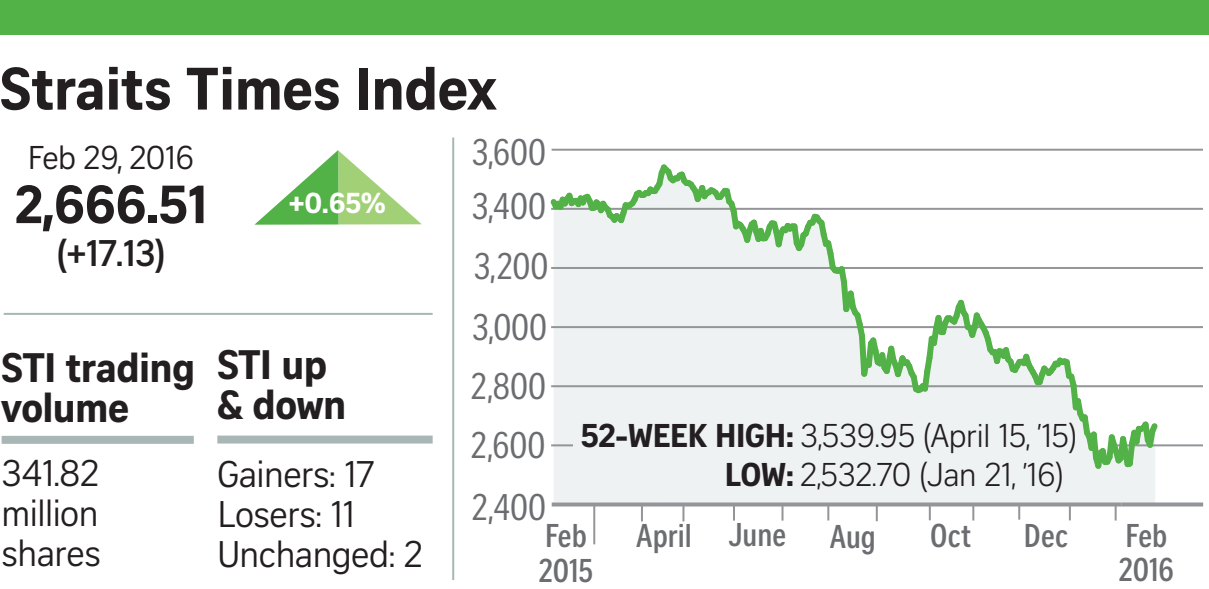
<style>
.page{position:relative;width:1209px;height:589px;background:#fff}
.page>*{position:absolute;margin:0;border:0;box-sizing:border-box;transform-origin:0 0}
.t1{font:700 58px "Curator Serp Text";letter-spacing:-.01em;color:#231f20}
.t2{font:700 52px "Curator Serp Text";color:#231f20}
.t3{font:700 40px/40px "Curator Serp Text";letter-spacing:-.015em;color:#231f20}
.t4{font:36px/40px "Curator Serp Text";letter-spacing:-.015em;color:#231f20;text-align:justify}
.t5{font:36px "Curator Head Cond ST Regular";color:#6c6d70}
.t6{font:700 36px "Curator Head ST Semi";color:#231f20}
.t7{font:32px/38.8px "Curator Head ST Light";letter-spacing:-.01em;color:#231f20}
.t8{font:700 32px/34px "Curator Head Cond ST Semi";color:#6c6d70}
.t9{font:32px "Curator Serp Text";letter-spacing:-.015em;color:#231f20}
.t10{font:700 28px "Curator Serp Text";color:#fff}
.s1{font-family:"Curator Serp Text";font-weight:700}
</style>
<div class="page">
<svg style="left:254px;top:150px;width:168px;height:75px"></svg>
<div style="left:554px;top:473px;width:601px;height:29px;background:#eff2f3"></div>
<div style="left:2px;top:436px;width:192px;height:8px;background:#a8b7b6"></div>
<div style="left:217px;top:435px;width:215px;height:8px;background:#a8b7b6"></div>
<hr style="left:4px;top:313px;width:428px;height:2px;background:#a8b7b6">
<hr style="left:452px;top:137px;width:2px;height:443px;background:#a8b7b6">
<hr style="left:551px;top:385px;width:651px;height:2px;background:#939598">
<hr style="left:551px;top:326px;width:651px;height:2px;background:#939598">
<hr style="left:551px;top:149px;width:651px;height:2px;background:#939598">
<hr style="left:551px;top:267px;width:651px;height:2px;background:#939598">
<hr style="left:551px;top:208px;width:651px;height:2px;background:#939598">
<div style="left:0;top:0;width:1208px;height:34px;background:#52b147"></div>
<svg style="left:551px;top:502px;width:652px;height:4px;background:#9ea0a3"></svg>
<svg style="left:682px;top:505px;width:2px;height:16px"></svg>
<svg style="left:733px;top:505px;width:2px;height:15px"></svg>
<svg style="left:781px;top:505px;width:2px;height:15px"></svg>
<svg style="left:827px;top:505px;width:2px;height:15px"></svg>
<svg style="left:875px;top:505px;width:2px;height:16px"></svg>
<svg style="left:928px;top:505px;width:2px;height:15px"></svg>
<svg style="left:641px;top:505px;width:2px;height:16px"></svg>
<hr style="left:593px;top:505px;width:2px;height:39px;background:#939598">
<svg style="left:972px;top:505px;width:2px;height:15px"></svg>
<svg style="left:1018px;top:505px;width:2px;height:14px"></svg>
<svg style="left:1068px;top:505px;width:2px;height:15px"></svg>
<svg style="left:1114px;top:505px;width:2px;height:15px"></svg>
<hr style="left:1113px;top:444px;width:89px;height:2px;background:#939598">
<svg style="left:550px;top:164px;width:612px;height:309px"></svg>
<h1 class="t1" style="left:0;top:54px;width:498px">Straits Times Index</h1>
<p class="t9" style="left:28px;top:139px;width:168px">Feb 29, 2016</p>
<h2 class="t2" style="left:15px;top:173px;width:194px">2,666.51</h2>
<p class="t6" style="left:57px;top:232px;width:110px">(+17.13)</p>
<p class="t10" style="left:289px;top:186px;width:98px">+0.65%</p>
<p class="t3" style="left:2px;top:347px;width:195px">STI trading volume</p>
<p class="t4" style="left:2px;top:453px;width:101px">341.82 million shares</p>
<p class="t3" style="left:217px;top:344px;width:131px">STI up &amp; down</p>
<p class="t4" style="left:217px;top:454px;width:207px;text-align:left">Gainers: 17<br>Losers: 11<br>Unchanged: 2</p>
<p class="t5" style="left:472px;top:132px;width:76px">3,600</p>
<p class="t5" style="left:472px;top:187px;width:76px">3,400</p>
<p class="t5" style="left:474px;top:246px;width:76px">3,200</p>
<p class="t5" style="left:472px;top:308px;width:77px">3,000</p>
<p class="t5" style="left:471px;top:367px;width:76px">2,800</p>
<p class="t7" style="left:725px;top:416px;width:353px;text-indent:-144px"><span class="s1">52-WEEK HIGH:</span> 3,539.95 (April 15, ’15)<br><span class="s1">LOW:</span> 2,532.70 (Jan 21, ’16)</p>
<p class="t5" style="left:471px;top:426px;width:76px">2,600</p>
<p class="t5" style="left:472px;top:488px;width:75px">2,400</p>
<p class="t8" style="left:545px;top:519px;width:43px">Feb</p>
<p class="t8" style="left:636px;top:519px;width:151px">April June</p>
<p class="t8" style="left:539px;top:554px;width:56px">2015</p>
<p class="t8" style="left:829px;top:520px;width:48px">Aug</p>
<p class="t8" style="left:930px;top:519px;width:43px">Oct</p>
<p class="t8" style="left:1023px;top:519px;width:46px">Dec</p>
<p class="t8" style="left:1118px;top:519px;width:56px">Feb<br>2016</p>
</div>
